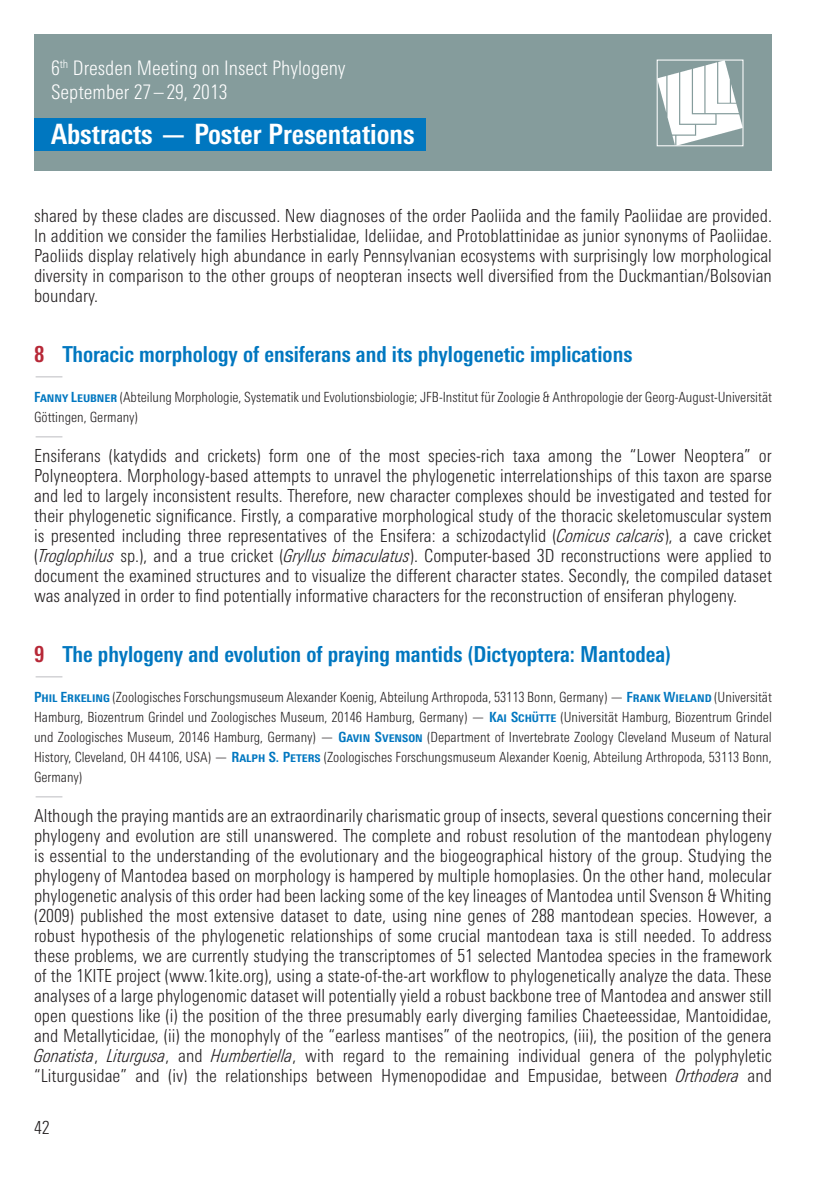
<style>
.page{position:relative;width:840px;height:1191px;background:#fff}
.page>*{position:absolute;margin:0;border:0;box-sizing:border-box;transform-origin:0 0}
.t1{font:700 condensed 28px "Univers Next Pro";color:#fff}
.t2{font:700 condensed 22px "Univers Next Pro";color:#0077c0}
.t3{font:300 condensed 20px/24px "Univers Next Pro";color:#fff}
.t4{font:300 condensed 18px/20px "Univers Next Pro";color:#231f20;text-align:justify}
.t5{font:300 condensed 18px "Univers Next Pro";color:#b2b3b7;scale:2 1}
.t6{font:300 condensed 14px/20px "Univers Next Pro";color:#231f20}
.s1{color:#b72837}
.s2{font-weight:700;color:#0077c0}
.s3{font-style:italic}
</style>
<div class="page">
<div style="left:34px;top:34px;width:737px;height:136px;background:#859c9c"></div>
<div style="left:34px;top:118px;width:391px;height:32px;background:#0077c0"></div>
<img style="left:658px;top:62px;width:83px;height:82px">
<div style="left:656px;top:60px;width:87px;height:86px;border:1px solid #fff"></div>
<p class="t3" style="left:51px;top:56px;width:296px">6<sup>th</sup> Dresden Meeting on Insect Phylogeny<br>September 27– 29, 2013</p>
<h1 class="t1" style="left:51px;top:117px;width:365px">Abstracts — Poster Presentations</h1>
<p class="t4" style="left:34px;top:206px;width:739px">shared by these clades are discussed. New diagnoses of the order Paoliida and the family Paoliidae are provided.<br>In addition we consider the families Herbstialidae, Ideliidae, and Protoblattinidae as junior synonyms of Paoliidae.<br>Paoliids display relatively high abundance in early Pennsylvanian ecosystems with surprisingly low morphological diversity in comparison to the other groups of neopteran insects well diversified from the Duckmantian/Bolsovian boundary.</p>
<p class="t2" style="left:34px;top:341px;width:599px"><span class="s1">8</span> Thoracic morphology of ensiferans and its phylogenetic implications</p>
<p class="t5" style="left:31px;top:365px;width:20px">—</p>
<p class="t6" style="left:34px;top:387px;width:739px"><span class="s2">Fanny Leubner</span> (Abteilung Morphologie, Systematik und Evolutionsbiologie; JFB-Institut für Zoologie &amp; Anthropologie der Georg-August-Universität<br>Göttingen, Germany)</p>
<p class="t5" style="left:31px;top:425px;width:20px">—</p>
<p class="t4" style="left:34px;top:446px;width:739px">Ensiferans (katydids and crickets) form one of the most species-rich taxa among the “Lower Neoptera” or Polyneoptera. Morphology-based attempts to unravel the phylogenetic interrelationships of this taxon are sparse and led to largely inconsistent results. Therefore, new character complexes should be investigated and tested for their phylogenetic significance. Firstly, a comparative morphological study of the thoracic skeletomuscular system is presented including three representatives of the Ensifera: a schizodactylid (<span class="s3">Comicus calcaris</span>), a cave cricket (<span class="s3">Troglophilus</span> sp.), and a true cricket (<span class="s3">Gryllus bimaculatus</span>). Computer-based 3D reconstructions were applied to document the examined structures and to visualize the different character states. Secondly, the compiled dataset was analyzed in order to find potentially informative characters for the reconstruction of ensiferan phylogeny.</p>
<p class="t2" style="left:34px;top:641px;width:638px"><span class="s1">9</span> The phylogeny and evolution of praying mantids (Dictyoptera: Mantodea)</p>
<p class="t5" style="left:31px;top:665px;width:20px">—</p>
<p class="t6" style="left:34px;top:687px;width:739px;text-align:justify"><span class="s2">Phil Erkeling</span> (Zoologisches Forschungsmuseum Alexander Koenig, Abteilung Arthropoda, 53113 Bonn, Germany) — <span class="s2">Frank Wieland</span> (Universität Hamburg, Biozentrum Grindel und Zoologisches Museum, 20146 Hamburg, Germany) — <span class="s2">Kai Schütte</span> (Universität Hamburg, Biozentrum Grindel und Zoologisches Museum, 20146 Hamburg, Germany) — <span class="s2">Gavin Svenson</span> (Department of Invertebrate Zoology Cleveland Museum of Natural History, Cleveland, OH 44106, USA) — <span class="s2">Ralph S. Peters</span> (Zoologisches Forschungsmuseum Alexander Koenig, Abteilung Arthropoda, 53113 Bonn, Germany)</p>
<p class="t5" style="left:31px;top:785px;width:20px">—</p>
<p class="t4" style="left:34px;top:806px;width:739px">Although the praying mantids are an extraordinarily charismatic group of insects, several questions concerning their phylogeny and evolution are still unanswered. The complete and robust resolution of the mantodean phylogeny is essential to the understanding of the evolutionary and the biogeographical history of the group. Studying the phylogeny of Mantodea based on morphology is hampered by multiple homoplasies. On the other hand, molecular phylogenetic analysis of this order had been lacking some of the key lineages of Mantodea until Svenson &amp; Whiting (2009) published the most extensive dataset to date, using nine genes of 288 mantodean species. However, a robust hypothesis of the phylogenetic relationships of some crucial mantodean taxa is still needed. To address these problems, we are currently studying the transcriptomes of 51 selected Mantodea species in the framework of the 1KITE project (www.1kite.org), using a state-of-the-art workflow to phylogenetically analyze the data. These analyses of a large phylogenomic dataset will potentially yield a robust backbone tree of Mantodea and answer still open questions like (i) the position of the three presumably early diverging families Chaeteessidae, Mantoididae, and Metallyticidae, (ii) the monophyly of the “earless mantises” of the neotropics, (iii), the position of the genera <span class="s3">Gonatista</span>, <span class="s3">Liturgusa</span>, and <span class="s3">Humbertiella</span>, with regard to the remaining individual genera of the polyphyletic “Liturgusidae” and (iv) the relationships between Hymenopodidae and Empusidae, between <span class="s3">Orthodera</span> and</p>
<p class="t4" style="left:34px;top:1117px;width:17px">42</p>
</div>
